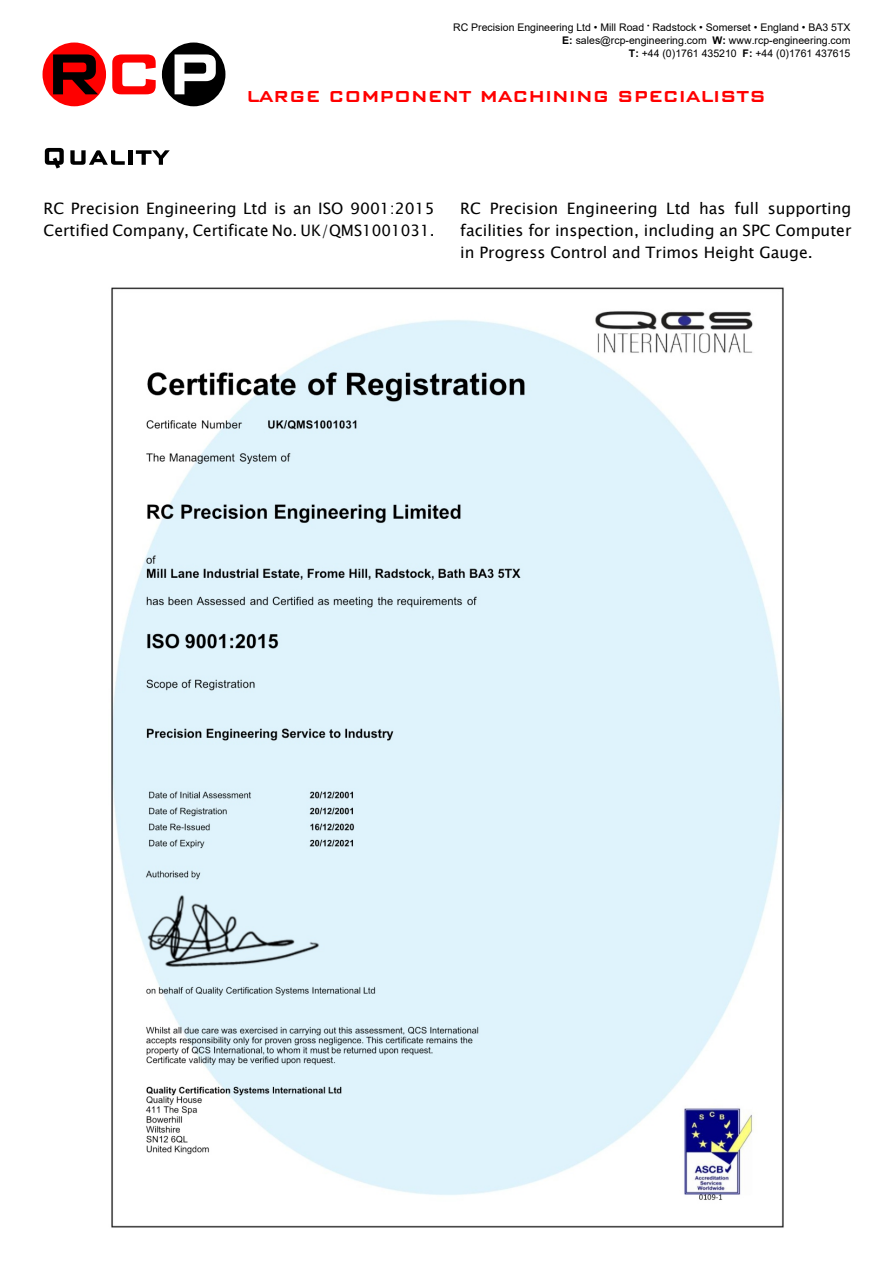
<style>
.page{position:relative;width:893px;height:1263px;background:#fff}
.page>*{position:absolute;margin:0;border:0;box-sizing:border-box;transform-origin:0 0}
.t1{font:18px "S&L Gothic";color:#f00}
.t2{font:15.75px/21.8px "Lucida Sans Unicode";color:#000}
.t3{font:10.5px/13.2px "Arial";color:#000;text-align:right}
.s1{font-weight:700}
</style>
<div class="page">
<div style="left:162px;top:43px;width:63px;height:63px;background:#000;border-radius:50%"></div>
<div style="left:43px;top:43px;width:63px;height:63px;background:#fe0000;border-radius:50%"></div>
<svg style="left:53px;top:54px;width:45px;height:40px"></svg>
<svg style="left:112px;top:54px;width:44px;height:40px"></svg>
<svg style="left:175px;top:54px;width:41px;height:40px"></svg>
<svg style="left:45px;top:148px;width:19px;height:21px"></svg>
<svg style="left:70px;top:150px;width:55px;height:15px"></svg>
<hr style="left:128px;top:150px;width:4px;height:15px;background:#000">
<svg style="left:136px;top:150px;width:34px;height:15px"></svg>
<img style="left:111px;top:287px;width:673px;height:941px">
<p class="t3" style="left:453px;top:21px;width:399px">RC Precision Engineering Ltd • Mill Road <sup>•</sup> Radstock • Somerset • England • BA3 5TX<br><span class="s1">E:</span> sales@rcp-engineering.com <span class="s1">W:</span> www.rcp-engineering.com<br><span class="s1">T:</span> +44 (0)1761 435210 <span class="s1">F:</span> +44 (0)1761 437615</p>
<p class="t1" style="left:247px;top:88px;width:521px">LARGE COMPONENT MACHINING SPECIALISTS</p>
<p class="t2" style="left:44px;top:199px;width:393px">RC Precision Engineering Ltd is an ISO 9001:2015<br>Certified Company, Certificate No. UK/QMS1001031.</p>
<p class="t2" style="left:460px;top:199px;width:393px;text-align:justify">RC Precision Engineering Ltd has full supporting facilities for inspection, including an SPC Computer in Progress Control and Trimos Height Gauge.</p>
</div>
